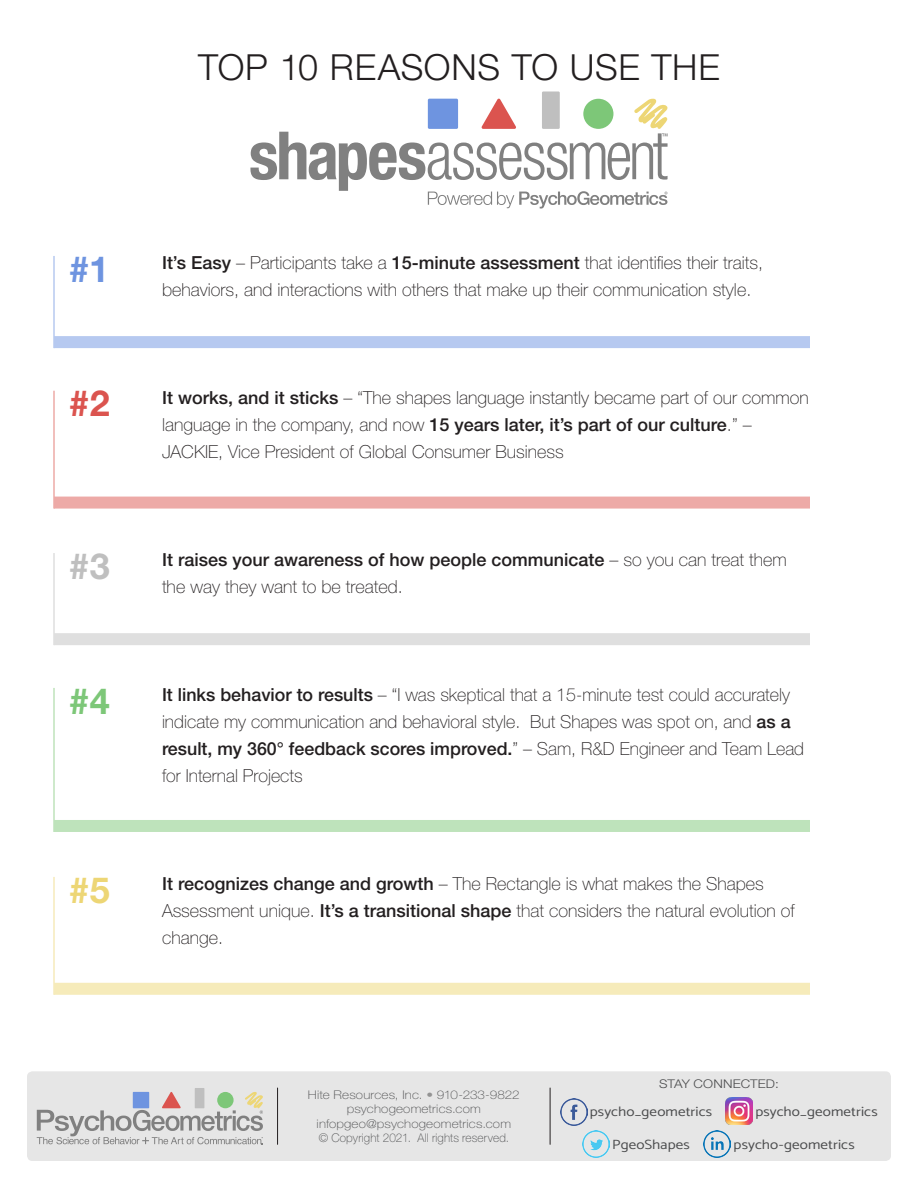
<style>
.page{position:relative;width:918px;height:1188px;background:#fff}
.page>*{position:absolute;margin:0;border:0;box-sizing:border-box;transform-origin:0 0}
.t1{font:300 36px "Helvetica Neue LT Std";letter-spacing:.02em;color:#231f20}
.t2{font:700 36px "Helvetica Neue LT Std";color:#6e94e0}
.t3{font:700 36px "Helvetica Neue LT Std";color:#db544f}
.t4{font:700 36px "Helvetica Neue LT Std";color:#bfbfbf}
.t5{font:700 36px "Helvetica Neue LT Std";color:#7dc778}
.t6{font:700 36px "Helvetica Neue LT Std";color:#edd675}
.t7{font:100 18px/27px "Helvetica Neue LT Std";color:#231f20}
.t8{font:13.5px "Catamaran";letter-spacing:.01em;color:#4b4c4d;scale:1.12 1}
.t9{font:100 12px/14.4px "Helvetica Neue LT Std";letter-spacing:.015em;color:#4b4c4d;text-align:center;scale:1.12 1}
.t10{font:300 12px "Helvetica Neue LT Std";letter-spacing:.005em;color:#4b4c4d;scale:1.12 1}
.s1{font-weight:500}
.s2{color:#939393}
</style>
<div class="page">
<div style="left:27px;top:1071px;width:864px;height:90px;background:#e6e6e6;border-radius:5px"></div>
<div style="left:195px;top:1088px;width:9px;height:20px;background:#bfbfbf"></div>
<svg style="left:37px;top:1092px;width:226px;height:52px"></svg>
<img style="left:560px;top:1098px;width:27px;height:27px">
<img style="left:726px;top:1098px;width:27px;height:27px">
<img style="left:703px;top:1131px;width:27px;height:27px">
<img style="left:582px;top:1131px;width:27px;height:27px">
<hr style="left:277px;top:1088px;width:1px;height:56px;background:#231f20">
<hr style="left:550px;top:1088px;width:1px;height:56px;background:#231f20">
<div style="left:542px;top:91px;width:18px;height:38px;background:#bfbfbf"></div>
<svg style="left:250px;top:98px;width:418px;height:111px"></svg>
<hr style="left:53px;top:256px;width:2px;height:92px;background:#b6c9f0">
<hr style="left:53px;top:391px;width:2px;height:118px;background:#edaaa7">
<hr style="left:53px;top:877px;width:2px;height:118px;background:#f6ebba">
<hr style="left:53px;top:688px;width:2px;height:144px;background:#bee3bb">
<hr style="left:53px;top:553px;width:2px;height:92px;background:#dfdfdf">
<div style="left:54px;top:336px;width:756px;height:12px;background:#b6c9f0"></div>
<div style="left:54px;top:497px;width:756px;height:12px;background:#edaaa7"></div>
<div style="left:54px;top:983px;width:756px;height:12px;background:#f6ebba"></div>
<div style="left:54px;top:820px;width:756px;height:12px;background:#bee3bb"></div>
<div style="left:54px;top:633px;width:756px;height:12px;background:#dfdfdf"></div>
<p class="t1" style="left:198px;top:45px;width:523px">TOP 10 REASONS TO USE THE</p>
<p class="t2" style="left:69px;top:247px;width:42px">#1</p>
<p class="t7" style="left:162px;top:249px;width:603px"><span class="s1">It’s Easy</span> – Participants take a <span class="s1">15-minute assessment</span> that identifies their traits, behaviors, and interactions with others that make up their communication style.</p>
<p class="t3" style="left:69px;top:381px;width:42px">#2</p>
<p class="t7" style="left:162px;top:384px;width:648px"><span class="s1">It works, and it sticks</span> – “The shapes language instantly became part of our common language in the company, and now <span class="s1">15 years later, it’s part of our culture</span>.” –<br>JACKIE, Vice President of Global Consumer Business</p>
<p class="t4" style="left:69px;top:544px;width:42px">#3</p>
<p class="t7" style="left:162px;top:546px;width:626px"><span class="s1">It raises your awareness of how people communicate</span> – so you can treat them the way they want to be treated.</p>
<p class="t5" style="left:69px;top:679px;width:42px">#4</p>
<p class="t7" style="left:162px;top:681px;width:644px"><span class="s1">It links behavior to results</span> – “I was skeptical that a 15-minute test could accurately indicate my communication and behavioral style. But Shapes was spot on, and <span class="s1">as a result, my 360° feedback scores improved.</span>” – Sam, R&amp;D Engineer and Team Lead for Internal Projects</p>
<p class="t6" style="left:69px;top:868px;width:42px">#5</p>
<p class="t7" style="left:162px;top:870px;width:635px"><span class="s1">It recognizes change and growth</span> – The Rectangle is what makes the Shapes<br>Assessment unique. <span class="s1">It’s a transitional shape</span> that considers the natural evolution of change.</p>
<p class="t9" style="left:308px;top:1087px;width:191px">Hite Resources, Inc. <span class="s2">•</span> 910-233-9822 psychogeometrics.com infopgeo@psychogeometrics.com<br>© Copyright 2021. All rights reserved.</p>
<p class="t10" style="left:659px;top:1076px;width:108px">STAY CONNECTED:</p>
<p class="t8" style="left:590px;top:1101px;width:111px">psycho_geometrics</p>
<p class="t8" style="left:755px;top:1101px;width:111px">psycho_geometrics</p>
<p class="t8" style="left:612px;top:1134px;width:71px">PgeoShapes</p>
<p class="t8" style="left:734px;top:1134px;width:110px">psycho-geometrics</p>
</div>
